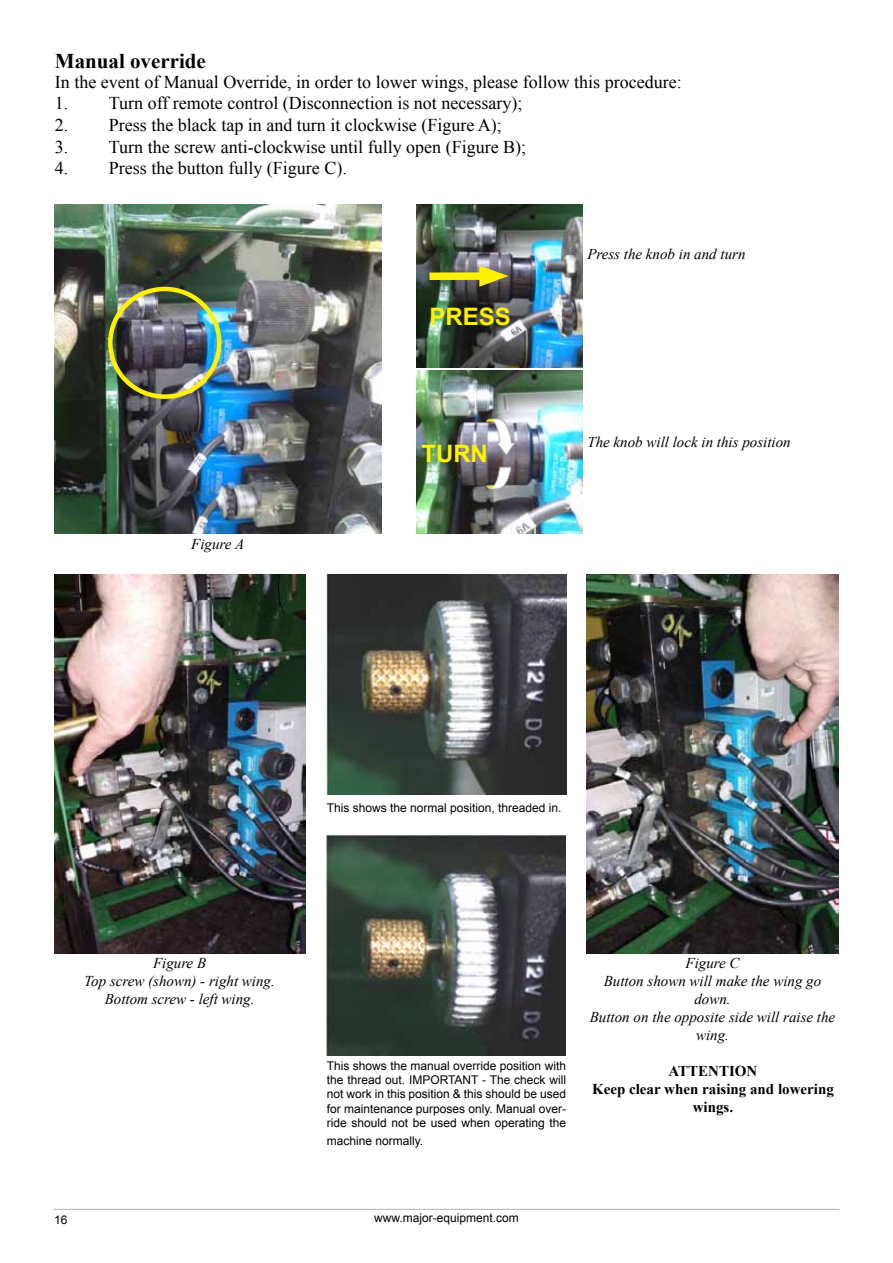
<style>
.page{position:relative;width:893px;height:1263px;background:#fff}
.page>*{position:absolute;margin:0;border:0;box-sizing:border-box;transform-origin:0 0}
.t1{font:700 24px "Arial";color:#fff200}
.t2{font:700 21px "Times New Roman";color:#000}
.t3{font:18px "Times New Roman";color:#000}
.t4{font:italic 15px/18px "Times New Roman";color:#000;text-align:center}
.t5{font:700 15px/18px "Times New Roman";color:#000;text-align:center}
.t6{font:12px/14.4px "Arial";color:#000;text-align:justify}
</style>
<div class="page">
<hr style="left:54px;top:1209px;width:785px;height:1px;background:#b2b3ac">
<img style="left:587px;top:574px;width:251px;height:379px">
<img style="left:54px;top:574px;width:251px;height:379px">
<img style="left:327px;top:574px;width:239px;height:221px">
<img style="left:327px;top:835px;width:239px;height:220px">
<img style="left:54px;top:204px;width:327px;height:330px">
<img style="left:416px;top:205px;width:167px;height:163px">
<img style="left:416px;top:371px;width:167px;height:163px">
<div style="left:108px;top:287px;width:113px;height:112px;border:4px solid #fff200;border-radius:50%"></div>
<div style="left:429px;top:272px;width:63px;height:8px;background:#fff200"></div>
<svg style="left:479px;top:265px;width:29px;height:22px"></svg>
<img style="left:471px;top:417px;width:53px;height:73px">
<h2 class="t2" style="left:55px;top:47px;width:153px">Manual override</h2>
<h3 class="t3" style="left:55px;top:70px;width:628px">In the event of Manual Override, in order to lower wings, please follow this procedure:</h3>
<h3 class="t3" style="left:55px;top:91px;width:469px">1. Turn off remote control (Disconnection is not necessary);</h3>
<h3 class="t3" style="left:55px;top:113px;width:448px">2. Press the black tap in and turn it clockwise (Figure A);</h3>
<h3 class="t3" style="left:55px;top:134px;width:473px">3. Turn the screw anti-clockwise until fully open (Figure B);</h3>
<h3 class="t3" style="left:55px;top:156px;width:293px">4. Press the button fully (Figure C).</h3>
<p class="t4" style="left:191px;top:535px;width:54px">Figure A</p>
<h1 class="t1" style="left:429px;top:300px;width:83px">PRESS</h1>
<h1 class="t1" style="left:421px;top:438px;width:68px">TURN</h1>
<p class="t4" style="left:587px;top:244px;width:160px">Press the knob in and turn</p>
<p class="t4" style="left:587px;top:433px;width:205px">The knob will lock in this position</p>
<p class="t6" style="left:327px;top:800px;width:236px">This shows the normal position, threaded in.</p>
<p class="t4" style="left:84px;top:954px;width:192px">Figure B<br>Top screw (shown) - right wing.<br>Bottom screw - left wing.</p>
<p class="t4" style="left:590px;top:954px;width:247px">Figure C<br>Button shown will make the wing go down.<br>Button on the opposite side will raise the wing.</p>
<p class="t6" style="left:327px;top:1058px;width:241px">This shows the manual override position with the thread out. IMPORTANT - The check will not work in this position &amp; this should be used for maintenance purposes only. Manual over&shy;ride should not be used when operating the</p>
<p class="t6" style="left:327px;top:1134px;width:98px">machine normally.</p>
<p class="t6" style="left:54px;top:1213px;width:15px">16</p>
<p class="t6" style="left:374px;top:1210px;width:146px">www.major-equipment.com</p>
<p class="t5" style="left:592px;top:1061px;width:243px">ATTENTION<br>Keep clear when raising and lowering wings.</p>
</div>
